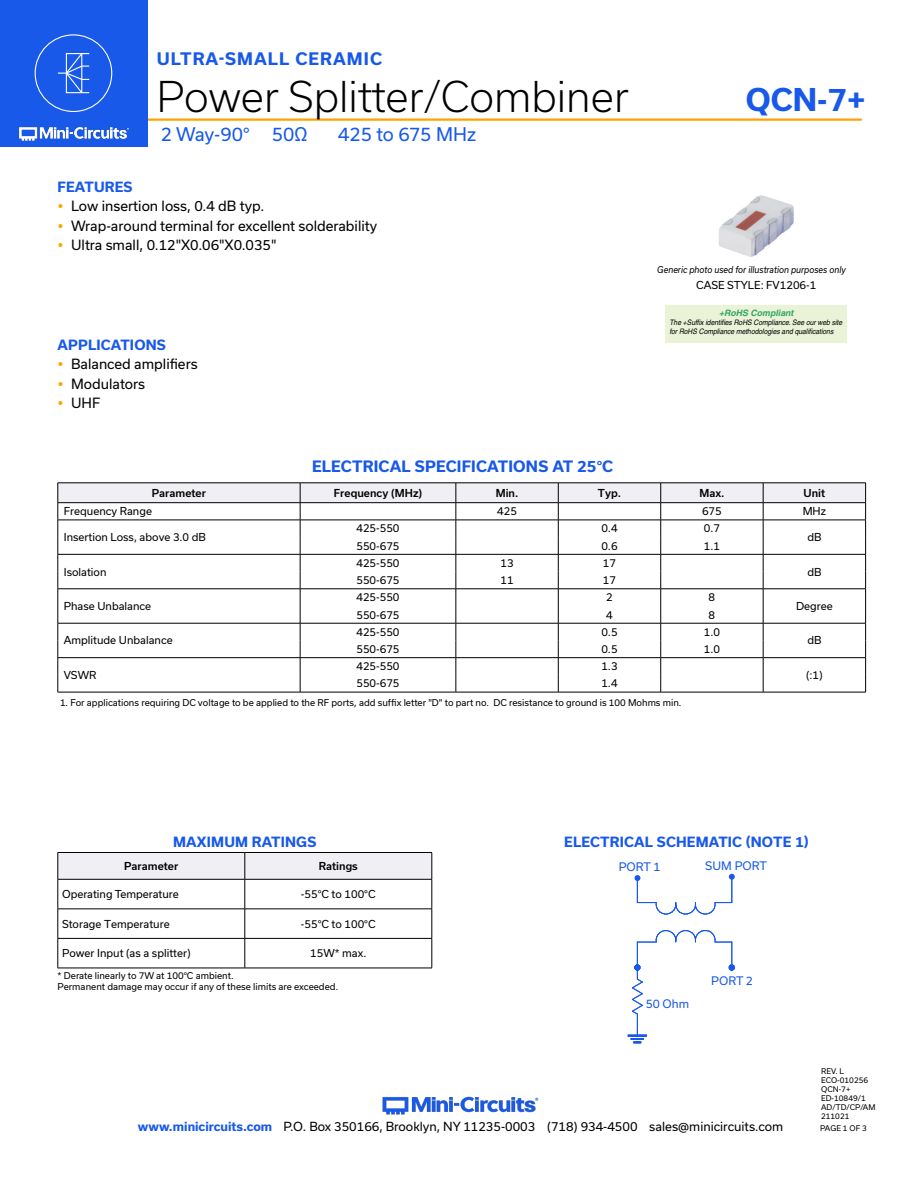
<style>
.page{position:relative;width:918px;height:1188px;background:#fff}
.page>*{position:absolute;margin:0;border:0;box-sizing:border-box;transform-origin:0 0}
.t1{font:300 40.5px "Usual";color:#000}
.t2{font:700 30px "Usual";color:#1859ea}
.Frequency{font:18px "Usual";color:#1859ea}
.t3{font:700 16.5px "Usual";letter-spacing:.065em;color:#1859ea}
.Blue_Headers{font:700 15px "Usual";letter-spacing:.015em;color:#1859ea}
.t4{font:13.5px "Usual";color:#000}
.Blue_Headers-2{font:700 13.5px "Usual";letter-spacing:.015em;color:#1859ea}
.t5{font:12px "Usual";color:#000}
.t6{font:11.25px "Usual";color:#1859ea}
.Table_Body_Center{font:10.5px "Usual";color:#000}
.Table_Body_Left_Just{font:10.5px "Usual";color:#000}
.Table_Header_Center{font:500 10.5px "Usual";color:#000}
.Notes{font:9px "Usual";color:#000}
.t7{font:italic 9px "Usual";color:#000;scale:.9 1}
.t8{font:italic 700 8.85px "Helvetica";color:rgb(0 148 68/.8)}
.t9{font:italic 7.5px/9px "Helvetica";letter-spacing:-.005em;color:#000;scale:.9 1}
.Revision{font:7.5px "Usual";color:#000}
.s1{font-weight:700;color:#1859ea}
</style>
<div class="page">
<img style="left:382px;top:1096px;width:157px;height:19px">
<hr style="left:129px;top:118px;width:733px;height:3px;background:#ffa300">
<div style="left:0;top:0;width:147px;height:147px;background:#1859ea"></div>
<hr style="left:917px;top:0;width:1px;height:147px;background:#1859ea">
<img style="left:19px;top:126px;width:110px;height:15px">
<div style="left:35px;top:34px;width:77px;height:78px;border:1px solid #fff;border-radius:50%"></div>
<svg style="left:57px;top:53px;width:33px;height:41px"></svg>
<div style="left:666px;top:305px;width:181px;height:38px;background:#eaf2d8"></div>
<img style="left:718px;top:195px;width:76px;height:62px">
<svg style="left:58px;top:852px;width:375px;height:27px"></svg>
<hr style="left:58px;top:879px;width:187px;height:1px;background:#000">
<hr style="left:58px;top:879px;width:1px;height:30px;background:#000">
<hr style="left:245px;top:879px;width:187px;height:1px;background:#000">
<hr style="left:245px;top:879px;width:1px;height:30px;background:#000">
<hr style="left:432px;top:879px;width:1px;height:30px;background:#000">
<hr style="left:58px;top:909px;width:187px;height:1px;background:#000">
<hr style="left:245px;top:909px;width:187px;height:1px;background:#000">
<hr style="left:58px;top:938px;width:187px;height:1px;background:#000">
<svg style="left:58px;top:909px;width:1px;height:59px"></svg>
<hr style="left:245px;top:938px;width:187px;height:1px;background:#000">
<svg style="left:245px;top:909px;width:1px;height:59px"></svg>
<svg style="left:432px;top:909px;width:1px;height:59px"></svg>
<hr style="left:58px;top:968px;width:187px;height:1px;background:#000">
<hr style="left:245px;top:968px;width:187px;height:1px;background:#000">
<hr style="left:300px;top:692px;width:156px;height:1px;background:#000">
<hr style="left:456px;top:692px;width:102px;height:1px;background:#000">
<hr style="left:558px;top:692px;width:103px;height:1px;background:#000">
<hr style="left:661px;top:692px;width:102px;height:1px;background:#000">
<svg style="left:58px;top:483px;width:808px;height:209px"></svg>
<hr style="left:58px;top:692px;width:242px;height:1px;background:#000">
<hr style="left:763px;top:692px;width:103px;height:1px;background:#000">
<svg style="left:635px;top:874px;width:100px;height:41px"></svg>
<svg style="left:628px;top:930px;width:107px;height:113px"></svg>
<h3 class="t3" style="left:157px;top:49px;width:227px">ULTRA-SMALL CERAMIC</h3>
<h1 class="t1" style="left:157px;top:73px;width:474px">Power Splitter/Combiner</h1>
<p class="Frequency" style="left:161px;top:124px;width:148px">2 Way-90° 50Ω</p>
<p class="Frequency" style="left:338px;top:124px;width:139px">425 to 675 MHz</p>
<p class="Blue_Headers-2" style="left:58px;top:179px;width:76px">FEATURES</p>
<p class="t4" style="left:71px;top:199px;width:195px">Low insertion loss, 0.4 dB typ.</p>
<p class="t4" style="left:71px;top:218px;width:308px">Wrap-around terminal for excellent solderability</p>
<p class="t4" style="left:71px;top:238px;width:207px">Ultra small, 0.12"X0.06"X0.035"</p>
<p class="Blue_Headers-2" style="left:58px;top:337px;width:110px">APPLICATIONS</p>
<p class="t4" style="left:71px;top:356px;width:128px">Balanced amplifiers</p>
<p class="t4" style="left:71px;top:376px;width:76px">Modulators</p>
<p class="t4" style="left:71px;top:395px;width:31px">UHF</p>
<p class="Blue_Headers" style="left:312px;top:457px;width:303px">ELECTRICAL SPECIFICATIONS AT 25°C</p>
<h2 class="t2" style="left:746px;top:83px;width:121px">QCN-7+</h2>
<p class="t7" style="left:657px;top:264px;width:211px">Generic photo used for illustration purposes only</p>
<p class="Table_Body_Left_Just" style="left:696px;top:279px;width:122px">CASE STYLE: FV1206-1</p>
<p class="t8" style="left:719px;top:307px;width:76px">+RoHS Compliant</p>
<p class="t9" style="left:670px;top:318px;width:193px">The +Suffix identifies RoHS Compliance. See our web site for RoHS Compliance methodologies and qualifications</p>
<p class="Table_Header_Center" style="left:152px;top:487px;width:56px">Parameter</p>
<p class="Table_Header_Center" style="left:334px;top:487px;width:90px">Frequency (MHz)</p>
<p class="Table_Header_Center" style="left:496px;top:487px;width:24px">Min.</p>
<p class="Table_Header_Center" style="left:598px;top:487px;width:25px">Typ.</p>
<p class="Table_Header_Center" style="left:699px;top:487px;width:26px">Max.</p>
<p class="Table_Header_Center" style="left:804px;top:487px;width:23px">Unit</p>
<p class="Table_Body_Left_Just" style="left:64px;top:505px;width:90px">Frequency Range</p>
<p class="Table_Body_Center" style="left:497px;top:505px;width:21px">425</p>
<p class="Table_Body_Center" style="left:702px;top:505px;width:21px">675</p>
<p class="Table_Body_Center" style="left:803px;top:505px;width:25px">MHz</p>
<p class="Table_Body_Left_Just" style="left:64px;top:531px;width:144px">Insertion Loss, above 3.0 dB</p>
<p class="Table_Body_Center" style="left:356px;top:522px;width:45px">425-550</p>
<p class="Table_Body_Center" style="left:601px;top:522px;width:18px">0.4</p>
<p class="Table_Body_Center" style="left:704px;top:522px;width:18px">0.7</p>
<p class="Table_Body_Center" style="left:807px;top:531px;width:16px">dB</p>
<p class="Table_Body_Center" style="left:356px;top:540px;width:45px">550-675</p>
<p class="Table_Body_Center" style="left:601px;top:540px;width:18px">0.6</p>
<p class="Table_Body_Center" style="left:704px;top:540px;width:18px">1.1</p>
<p class="Table_Body_Left_Just" style="left:64px;top:566px;width:44px">Isolation</p>
<p class="Table_Body_Left_Just" style="left:64px;top:600px;width:89px">Phase Unbalance</p>
<p class="Table_Body_Left_Just" style="left:64px;top:634px;width:110px">Amplitude Unbalance</p>
<p class="Table_Body_Left_Just" style="left:64px;top:669px;width:34px">VSWR</p>
<p class="Table_Body_Center" style="left:356px;top:557px;width:45px">425-550</p>
<p class="Table_Body_Center" style="left:500px;top:557px;width:15px">13</p>
<p class="Table_Body_Center" style="left:603px;top:557px;width:15px">17</p>
<p class="Table_Body_Center" style="left:356px;top:574px;width:45px">550-675</p>
<p class="Table_Body_Center" style="left:500px;top:574px;width:15px">11</p>
<p class="Table_Body_Center" style="left:603px;top:574px;width:15px">17</p>
<p class="Table_Body_Center" style="left:356px;top:591px;width:45px">425-550</p>
<p class="Table_Body_Center" style="left:606px;top:591px;width:8px">2</p>
<p class="Table_Body_Center" style="left:709px;top:591px;width:8px">8</p>
<p class="Table_Body_Center" style="left:356px;top:609px;width:45px">550-675</p>
<p class="Table_Body_Center" style="left:606px;top:609px;width:8px">4</p>
<p class="Table_Body_Center" style="left:709px;top:609px;width:8px">8</p>
<p class="Table_Body_Center" style="left:356px;top:626px;width:45px">425-550</p>
<p class="Table_Body_Center" style="left:601px;top:626px;width:18px">0.5</p>
<p class="Table_Body_Center" style="left:704px;top:626px;width:18px">1.0</p>
<p class="Table_Body_Center" style="left:356px;top:643px;width:45px">550-675</p>
<p class="Table_Body_Center" style="left:601px;top:643px;width:18px">0.5</p>
<p class="Table_Body_Center" style="left:704px;top:643px;width:18px">1.0</p>
<p class="Table_Body_Center" style="left:356px;top:660px;width:45px">425-550</p>
<p class="Table_Body_Center" style="left:601px;top:660px;width:18px">1.3</p>
<p class="Table_Body_Center" style="left:356px;top:677px;width:45px">550-675</p>
<p class="Table_Body_Center" style="left:601px;top:677px;width:18px">1.4</p>
<p class="Notes" style="left:60px;top:697px;width:623px">1. For applications requiring DC voltage to be applied to the RF ports, add suffix letter "D" to part no. DC resistance to ground is 100 Mohms min.</p>
<p class="Table_Body_Center" style="left:807px;top:566px;width:16px">dB</p>
<p class="Table_Body_Center" style="left:796px;top:600px;width:38px">Degree</p>
<p class="Table_Body_Center" style="left:807px;top:634px;width:16px">dB</p>
<p class="Table_Body_Center" style="left:806px;top:669px;width:18px">(:1)</p>
<p class="Blue_Headers-2" style="left:173px;top:834px;width:145px">MAXIMUM RATINGS</p>
<p class="Blue_Headers-2" style="left:564px;top:834px;width:246px">ELECTRICAL SCHEMATIC (NOTE 1)</p>
<p class="Table_Header_Center" style="left:124px;top:860px;width:56px">Parameter</p>
<p class="Table_Header_Center" style="left:319px;top:860px;width:41px">Ratings</p>
<p class="Table_Body_Left_Just" style="left:62px;top:888px;width:118px">Operating Temperature</p>
<p class="Table_Body_Center" style="left:301px;top:888px;width:76px">-55°C to 100°C</p>
<p class="Table_Body_Left_Just" style="left:62px;top:918px;width:109px">Storage Temperature</p>
<p class="Table_Body_Center" style="left:301px;top:918px;width:76px">-55°C to 100°C</p>
<p class="Table_Body_Left_Just" style="left:62px;top:947px;width:130px">Power Input (as a splitter)</p>
<p class="Table_Body_Center" style="left:310px;top:947px;width:58px">15W* max.</p>
<p class="Notes" style="left:58px;top:970px;width:178px">* Derate linearly to 7W at 100°C ambient.</p>
<p class="Notes" style="left:58px;top:981px;width:282px">Permanent damage may occur if any of these limits are exceeded.</p>
<p class="t6" style="left:619px;top:860px;width:43px">PORT 1</p>
<p class="t6" style="left:705px;top:860px;width:63px">SUM PORT</p>
<p class="t6" style="left:711px;top:974px;width:43px">PORT 2</p>
<p class="t6" style="left:646px;top:997px;width:45px">50 Ohm</p>
<p class="Revision" style="left:821px;top:1067px;width:24px">REV. L</p>
<p class="Revision" style="left:821px;top:1076px;width:48px">ECO-010256</p>
<p class="Revision" style="left:821px;top:1085px;width:31px">QCN-7+</p>
<p class="Revision" style="left:821px;top:1094px;width:46px">ED-10849/1</p>
<p class="Revision" style="left:821px;top:1103px;width:56px">AD/TD/CP/AM</p>
<p class="Revision" style="left:821px;top:1112px;width:30px">211021</p>
<h3 class="t5" style="left:138px;top:1119px;width:647px"><span class="s1">www.minicircuits.com</span> P.O. Box 350166, Brooklyn, NY 11235-0003 (718) 934-4500 sales@minicircuits.com</h3>
<p class="Revision" style="left:820px;top:1124px;width:48px">PAGE 1 OF 3</p>
</div>
